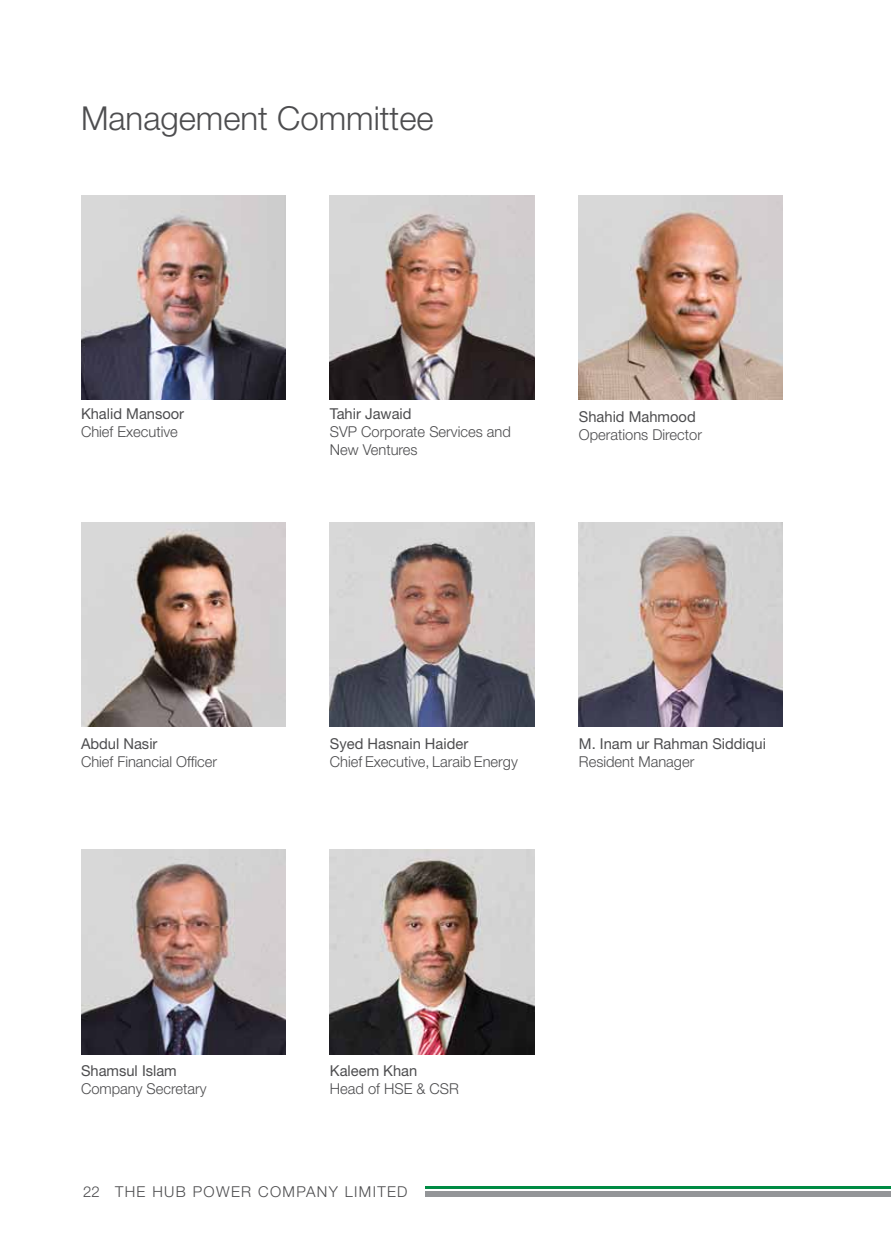
<style>
.page{position:relative;width:891px;height:1242px;background:#fff}
.page>*{position:absolute;margin:0;border:0;box-sizing:border-box;transform-origin:0 0}
.t1{font:300 33px "Helvetica Neue LT Std";color:#4d4d4f}
.t2{font:300 15px/18px "Helvetica Neue LT Std";color:#4d4d4f}
.t3{font:15px "Helvetica Neue LT Std";color:#4d4d4f}
.t4{font:300 15px "Helvetica Neue LT Std";letter-spacing:.09em;color:#4d4d4f}
</style>
<div class="page">
<img style="left:81px;top:195px;width:204px;height:204px">
<img style="left:330px;top:195px;width:204px;height:204px">
<img style="left:579px;top:195px;width:204px;height:204px">
<img style="left:330px;top:523px;width:204px;height:204px">
<img style="left:81px;top:523px;width:204px;height:204px">
<img style="left:579px;top:523px;width:204px;height:204px">
<img style="left:81px;top:850px;width:204px;height:204px">
<img style="left:330px;top:850px;width:204px;height:204px">
<div style="left:425px;top:1192px;width:466px;height:5px;background:#939598"></div>
<hr style="left:425px;top:1186px;width:466px;height:3px;background:#008b44">
<h1 class="t1" style="left:81px;top:98px;width:354px">Management Committee</h1>
<p class="t3" style="left:81px;top:405px;width:105px">Khalid Mansoor</p>
<p class="t2" style="left:81px;top:423px;width:98px">Chief Executive</p>
<p class="t3" style="left:330px;top:405px;width:83px">Tahir Jawaid</p>
<p class="t2" style="left:330px;top:423px;width:182px">SVP Corporate Services and<br>New Ventures</p>
<p class="t3" style="left:579px;top:407px;width:118px">Shahid Mahmood</p>
<p class="t2" style="left:579px;top:425px;width:125px">Operations Director</p>
<p class="t3" style="left:81px;top:735px;width:78px">Abdul Nasir</p>
<p class="t2" style="left:81px;top:752px;width:138px">Chief Financial Officer</p>
<p class="t3" style="left:330px;top:735px;width:140px">Syed Hasnain Haider</p>
<p class="t2" style="left:330px;top:752px;width:189px">Chief Executive, Laraib Energy</p>
<p class="t3" style="left:579px;top:735px;width:189px">M. Inam ur Rahman Siddiqui</p>
<p class="t2" style="left:579px;top:752px;width:117px">Resident Manager</p>
<p class="t3" style="left:81px;top:1062px;width:97px">Shamsul Islam</p>
<p class="t2" style="left:81px;top:1080px;width:127px">Company Secretary</p>
<p class="t3" style="left:330px;top:1062px;width:89px">Kaleem Khan</p>
<p class="t2" style="left:330px;top:1080px;width:131px">Head of HSE &amp; CSR</p>
<p class="t4" style="left:83px;top:1182px;width:326px">22 THE HUB POWER COMPANY LIMITED</p>
</div>
